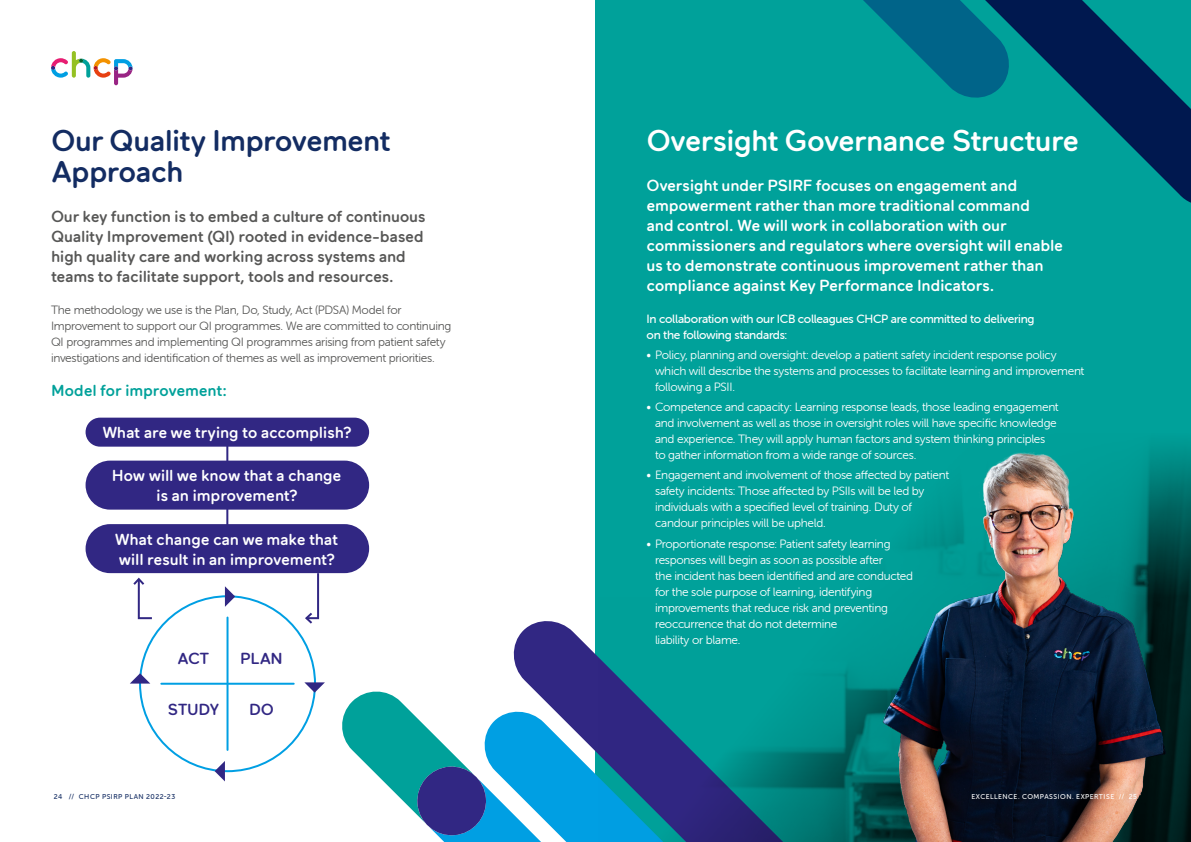
<style>
.page{position:relative;width:1191px;height:842px;background:#fff}
.page>*{position:absolute;margin:0;border:0;box-sizing:border-box;transform-origin:0 0}
.t1{font:500 30px/31px "Maax Rounded";letter-spacing:-.03em;color:#132c62}
.t2{font:500 30px "Maax Rounded";letter-spacing:-.03em;color:#fff}
.t3{font:500 16px/20px "Maax Rounded";letter-spacing:-.02em;color:#fff}
.t4{font:500 16px/20px "Maax Rounded";letter-spacing:-.02em;color:#575756}
.t5{font:500 16px "Maax Rounded";letter-spacing:-.015em;color:#00a19a}
.t6{font:500 16px "Maax Rounded";letter-spacing:-.025em;color:#312783}
.t7{font:12px/16px "Museo Sans Rounded 300";letter-spacing:-.025em;color:#fff}
.t8{font:12px/16px "Museo Sans Rounded 300";letter-spacing:-.025em;color:#575756}
.t9{font:12px/16px "Museo Sans Rounded 500";letter-spacing:-.025em;color:#fff}
.t10{font:7px "Museo Sans Rounded 500";letter-spacing:.07em;color:#fff}
.t11{font:7px "Museo Sans Rounded 500";letter-spacing:.07em;color:#132c62}
</style>
<div class="page">
<hr style="left:226px;top:434px;width:2px;height:121px;background:#312783">
<svg style="left:133px;top:577px;width:19px;height:43px"></svg>
<svg style="left:303px;top:573px;width:17px;height:51px"></svg>
<div style="left:595px;top:0;width:596px;height:842px;background:#00a19a"></div>
<svg style="left:342px;top:691px;width:139px;height:151px"></svg>
<svg style="left:481px;top:712px;width:29px;height:130px;fill:#009fe3"></svg>
<svg style="left:510px;top:621px;width:88px;height:221px"></svg>
<svg style="left:863px;top:0;width:35px;height:35px"></svg>
<svg style="left:898px;top:0;width:293px;height:203px"></svg>
<div style="left:86px;top:418px;width:283px;height:29px;background:#312783;border-radius:15px"></div>
<div style="left:86px;top:461px;width:283px;height:49px;background:#312783;border-radius:25px"></div>
<div style="left:86px;top:524px;width:283px;height:49px;background:#312783;border-radius:25px"></div>
<svg style="left:225px;top:586px;width:10px;height:21px"></svg>
<svg style="left:215px;top:761px;width:10px;height:20px"></svg>
<svg style="left:304px;top:682px;width:21px;height:11px"></svg>
<svg style="left:130px;top:673px;width:20px;height:11px"></svg>
<hr style="left:226px;top:617px;width:2px;height:133px;background:#009fe3">
<hr style="left:161px;top:683px;width:133px;height:2px;background:#009fe3">
<img style="left:598px;top:446px;width:593px;height:396px">
<svg style="left:51px;top:51px;width:82px;height:34px"></svg>
<h1 class="t1" style="left:51px;top:124px;width:341px">Our Quality Improvement<br>Approach</h1>
<h2 class="t4" style="left:51px;top:206px;width:376px">Our key function is to embed a culture of continuous Quality Improvement (QI) rooted in evidence-based high quality care and working across systems and teams to facilitate support, tools and resources.</h2>
<p class="t8" style="left:51px;top:302px;width:402px">The methodology we use is the Plan, Do, Study, Act (PDSA) Model for Improvement to support our QI programmes. We are committed to continuing QI programmes and implementing QI programmes arising from patient safety investigations and identification of themes as well as improvement priorities.</p>
<h2 class="t5" style="left:51px;top:380px;width:178px">Model for improvement:</h2>
<h2 class="t3" style="left:102px;top:422px;width:251px">What are we trying to accomplish?</h2>
<h2 class="t3" style="left:112px;top:465px;width:231px;text-align:center">How will we know that a change is an improvement?</h2>
<h2 class="t3" style="left:115px;top:528px;width:225px">What change can we make that will result in an improvement?</h2>
<h2 class="t6" style="left:177px;top:648px;width:33px">ACT</h2>
<h2 class="t6" style="left:167px;top:699px;width:54px">STUDY</h2>
<h2 class="t6" style="left:240px;top:648px;width:44px">PLAN</h2>
<h2 class="t6" style="left:249px;top:699px;width:26px">DO</h2>
<h1 class="t2" style="left:646px;top:121px;width:434px">Oversight Governance Structure</h1>
<p class="t3" style="left:646px;top:175px;width:418px">Oversight under PSIRF focuses on engagement and empowerment rather than more traditional command<br>and control. We will work in collaboration with our commissioners and regulators where oversight will enable us to demonstrate continuous improvement rather than compliance against Key Performance Indicators.</p>
<p class="t9" style="left:646px;top:310px;width:389px">In collaboration with our ICB colleagues CHCP are committed to delivering on the following standards:</p>
<p class="t7" style="left:655px;top:347px;width:431px;text-indent:-9px">• Policy, planning and oversight: develop a patient safety incident response policy which will describe the systems and processes to facilitate learning and improvement following a PSII.</p>
<p class="t7" style="left:655px;top:399px;width:405px;text-indent:-9px">• Competence and capacity: Learning response leads, those leading engagement and involvement as well as those in oversight roles will have specific knowledge and experience. They will apply human factors and system thinking principles to gather information from a wide range of sources.</p>
<p class="t7" style="left:655px;top:467px;width:296px;text-indent:-9px">• Engagement and involvement of those affected by patient safety incidents: Those affected by PSIIs will be led by individuals with a specified level of training. Duty of candour principles will be upheld.</p>
<p class="t7" style="left:655px;top:536px;width:260px;text-indent:-9px">• Proportionate response: Patient safety learning responses will begin as soon as possible after<br>the incident has been identified and are conducted for the sole purpose of learning, identifying improvements that reduce risk and preventing reoccurrence that do not determine<br>liability or blame.</p>
<p class="t11" style="left:54px;top:793px;width:123px">24 // CHCP PSIRP PLAN 2022-23</p>
<p class="t10" style="left:971px;top:793px;width:167px">EXCELLENCE. COMPASSION. EXPERTISE // 25</p>
</div>
